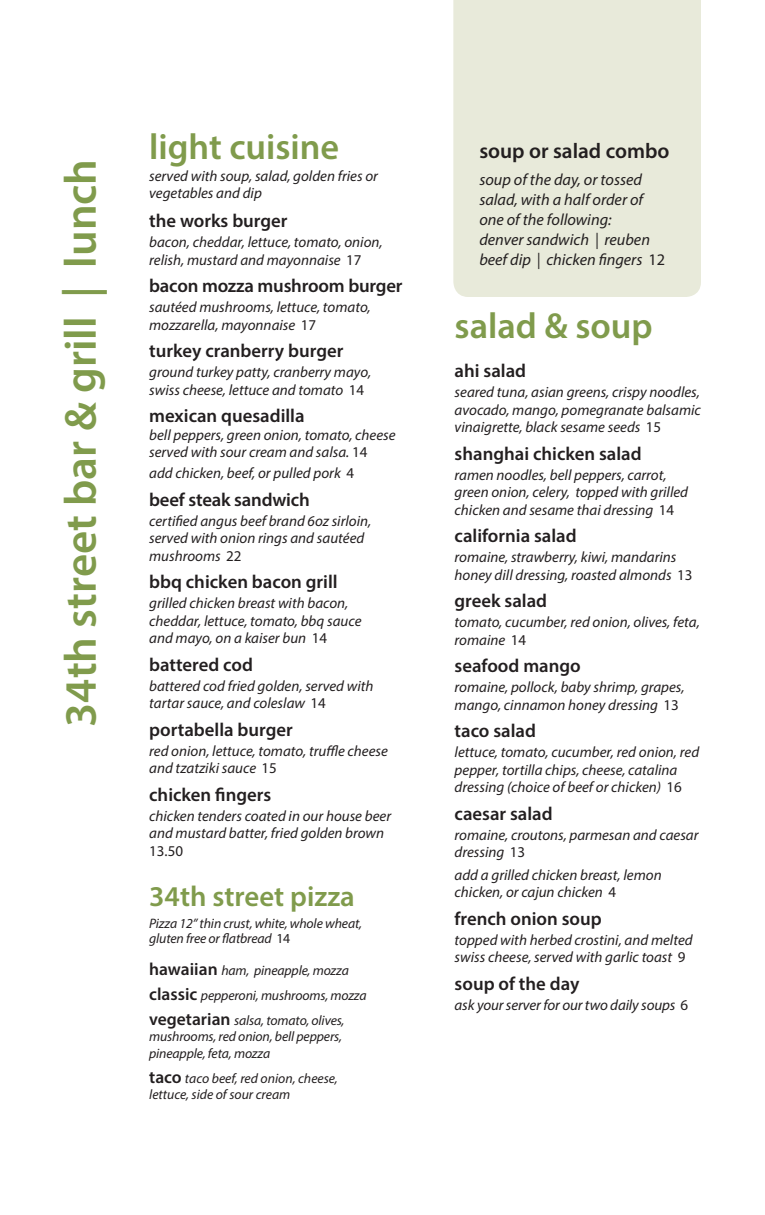
<style>
.page{position:relative;width:765px;height:1215px;background:#fff}
.page>*{position:absolute;margin:0;border:0;box-sizing:border-box;transform-origin:0 0}
.t1{font:600 45px "Myriad Pro";color:#809b4c}
.t2{font:600 36.25px "Myriad Pro";color:#809b4c}
.t3{font:600 28.75px "Myriad Pro";color:#809b4c}
.t4{font:600 21.25px "Myriad Pro";color:#231f20}
.t5{font:600 18.75px "Myriad Pro";color:#231f20}
.t6{font:italic 16.25px "Myriad Pro";color:#231f20}
.t7{font:italic 15px/17.5px "Myriad Pro";color:#231f20}
.t8{font:italic 13.75px "Myriad Pro";letter-spacing:-.01em;color:#231f20}
.s1{font-style:normal}
.s2{font-weight:600;font-style:normal;font-size:17.5px}
</style>
<div class="page">
<div style="left:453px;top:0;width:248px;height:297px;background:#e8eada"></div>
<p class="t1" style="left:52px;top:727px;width:569px;rotate:-90deg">34th street bar &amp; grill | lunch</p>
<p class="t2" style="left:149px;top:123px;width:192px">light cuisine</p>
<p class="t7" style="left:149px;top:167px;width:230px">served with soup, salad, golden fries or</p>
<p class="t7" style="left:149px;top:184px;width:114px">vegetables and dip</p>
<p class="t5" style="left:149px;top:209px;width:140px">the works burger</p>
<p class="t7" style="left:149px;top:233px;width:235px">bacon, cheddar, lettuce, tomato, onion, relish, mustard and mayonnaise <span class="s1">17</span></p>
<p class="t5" style="left:149px;top:274px;width:255px">bacon mozza mushroom burger</p>
<p class="t7" style="left:149px;top:298px;width:223px">sautéed mushrooms, lettuce, tomato,</p>
<p class="t7" style="left:149px;top:316px;width:168px">mozzarella, mayonnaise <span class="s1">17</span></p>
<p class="t5" style="left:149px;top:339px;width:196px">turkey cranberry burger</p>
<p class="t7" style="left:149px;top:363px;width:223px">ground turkey patty, cranberry mayo,</p>
<p class="t7" style="left:149px;top:381px;width:217px">swiss cheese, lettuce and tomato <span class="s1">14</span></p>
<p class="t5" style="left:149px;top:404px;width:157px">mexican quesadilla</p>
<p class="t7" style="left:149px;top:426px;width:248px">bell peppers, green onion, tomato, cheese served with sour cream and salsa. <span class="s1">14</span></p>
<p class="t7" style="left:149px;top:464px;width:206px">add chicken, beef, or pulled pork <span class="s1">4</span></p>
<p class="t5" style="left:149px;top:488px;width:162px">beef steak sandwich</p>
<p class="t7" style="left:149px;top:512px;width:224px">certified angus beef brand 6oz sirloin, served with onion rings and sautéed</p>
<p class="t7" style="left:149px;top:547px;width:94px">mushrooms <span class="s1">22</span></p>
<p class="t5" style="left:149px;top:570px;width:190px">bbq chicken bacon grill</p>
<p class="t7" style="left:149px;top:594px;width:201px">grilled chicken breast with bacon,</p>
<p class="t7" style="left:149px;top:612px;width:214px">cheddar, lettuce, tomato, bbq sauce</p>
<p class="t7" style="left:149px;top:629px;width:179px">and mayo, on a kaiser bun <span class="s1">14</span></p>
<p class="t5" style="left:149px;top:653px;width:105px">battered cod</p>
<p class="t7" style="left:149px;top:677px;width:226px">battered cod fried golden, served with tartar sauce, and coleslaw <span class="s1">14</span></p>
<p class="t5" style="left:149px;top:718px;width:145px">portabella burger</p>
<p class="t7" style="left:149px;top:742px;width:240px">red onion, lettuce, tomato, truffle cheese</p>
<p class="t7" style="left:149px;top:759px;width:129px">and tzatziki sauce <span class="s1">15</span></p>
<p class="t5" style="left:149px;top:783px;width:124px">chicken fingers</p>
<p class="t7" style="left:149px;top:807px;width:243px">chicken tenders coated in our house beer and mustard batter, fried golden brown<br><span class="s1">13.50</span></p>
<p class="t3" style="left:149px;top:878px;width:207px">34th street pizza</p>
<p class="t8" style="left:149px;top:914px;width:214px">Pizza 12” thin crust, white, whole wheat,</p>
<p class="t8" style="left:149px;top:929px;width:143px">gluten free or flatbread <span class="s1">14</span></p>
<p class="t8" style="left:149px;top:962px;width:201px"><span class="s2">hawaiian</span> ham, pineapple, mozza</p>
<p class="t8" style="left:149px;top:987px;width:219px"><span class="s2">classic</span> pepperoni, mushrooms, mozza</p>
<p class="t8" style="left:149px;top:1012px;width:197px"><span class="s2">vegetarian</span> salsa, tomato, olives,</p>
<p class="t8" style="left:149px;top:1028px;width:194px">mushrooms, red onion, bell peppers,</p>
<p class="t8" style="left:149px;top:1044px;width:123px">pineapple, feta, mozza</p>
<p class="t8" style="left:149px;top:1069px;width:190px"><span class="s2">taco</span> taco beef, red onion, cheese,</p>
<p class="t8" style="left:149px;top:1086px;width:143px">lettuce, side of sour cream</p>
<p class="t4" style="left:479px;top:137px;width:192px">soup or salad combo</p>
<p class="t6" style="left:479px;top:170px;width:164px">soup of the day, or tossed</p>
<p class="t6" style="left:479px;top:190px;width:165px">salad, with a half order of</p>
<p class="t6" style="left:479px;top:210px;width:134px">one of the following:</p>
<p class="t6" style="left:479px;top:230px;width:172px">denver sandwich | reuben</p>
<p class="t6" style="left:479px;top:250px;width:187px">beef dip | chicken fingers <span class="s1">12</span></p>
<p class="t2" style="left:455px;top:303px;width:200px">salad &amp; soup</p>
<p class="t5" style="left:455px;top:359px;width:73px">ahi salad</p>
<p class="t7" style="left:455px;top:383px;width:248px;text-align:justify">seared tuna, asian greens, crispy noodles, avocado, mango, pomegranate balsamic vinaigrette, black sesame seeds <span class="s1">15</span></p>
<p class="t5" style="left:455px;top:441px;width:189px">shanghai chicken salad</p>
<p class="t7" style="left:455px;top:466px;width:235px">ramen noodles, bell peppers, carrot, green onion, celery, topped with grilled chicken and sesame thai dressing <span class="s1">14</span></p>
<p class="t5" style="left:455px;top:524px;width:124px">california salad</p>
<p class="t7" style="left:455px;top:548px;width:239px">romaine, strawberry, kiwi, mandarins honey dill dressing, roasted almonds <span class="s1">13</span></p>
<p class="t5" style="left:455px;top:589px;width:94px">greek salad</p>
<p class="t7" style="left:455px;top:613px;width:247px">tomato, cucumber, red onion, olives, feta, romaine <span class="s1">14</span></p>
<p class="t5" style="left:455px;top:654px;width:128px">seafood mango</p>
<p class="t7" style="left:455px;top:678px;width:231px">romaine, pollock, baby shrimp, grapes, mango, cinnamon honey dressing <span class="s1">13</span></p>
<p class="t5" style="left:455px;top:719px;width:83px">taco salad</p>
<p class="t7" style="left:455px;top:743px;width:246px">lettuce, tomato, cucumber, red onion, red pepper, tortilla chips, cheese, catalina dressing (choice of beef or chicken) <span class="s1">16</span></p>
<p class="t5" style="left:455px;top:801px;width:100px">caesar salad</p>
<p class="t7" style="left:455px;top:826px;width:245px">romaine, croutons, parmesan and caesar dressing <span class="s1">13</span></p>
<p class="t7" style="left:455px;top:866px;width:209px">add a grilled chicken breast, lemon</p>
<p class="t7" style="left:455px;top:883px;width:163px">chicken, or cajun chicken <span class="s1">4</span></p>
<p class="t5" style="left:455px;top:906px;width:149px">french onion soup</p>
<p class="t7" style="left:455px;top:931px;width:240px">topped with herbed crostini, and melted swiss cheese, served with garlic toast <span class="s1">9</span></p>
<p class="t5" style="left:455px;top:971px;width:126px">soup of the day</p>
<p class="t7" style="left:455px;top:996px;width:235px">ask your server for our two daily soups <span class="s1">6</span></p>
</div>
